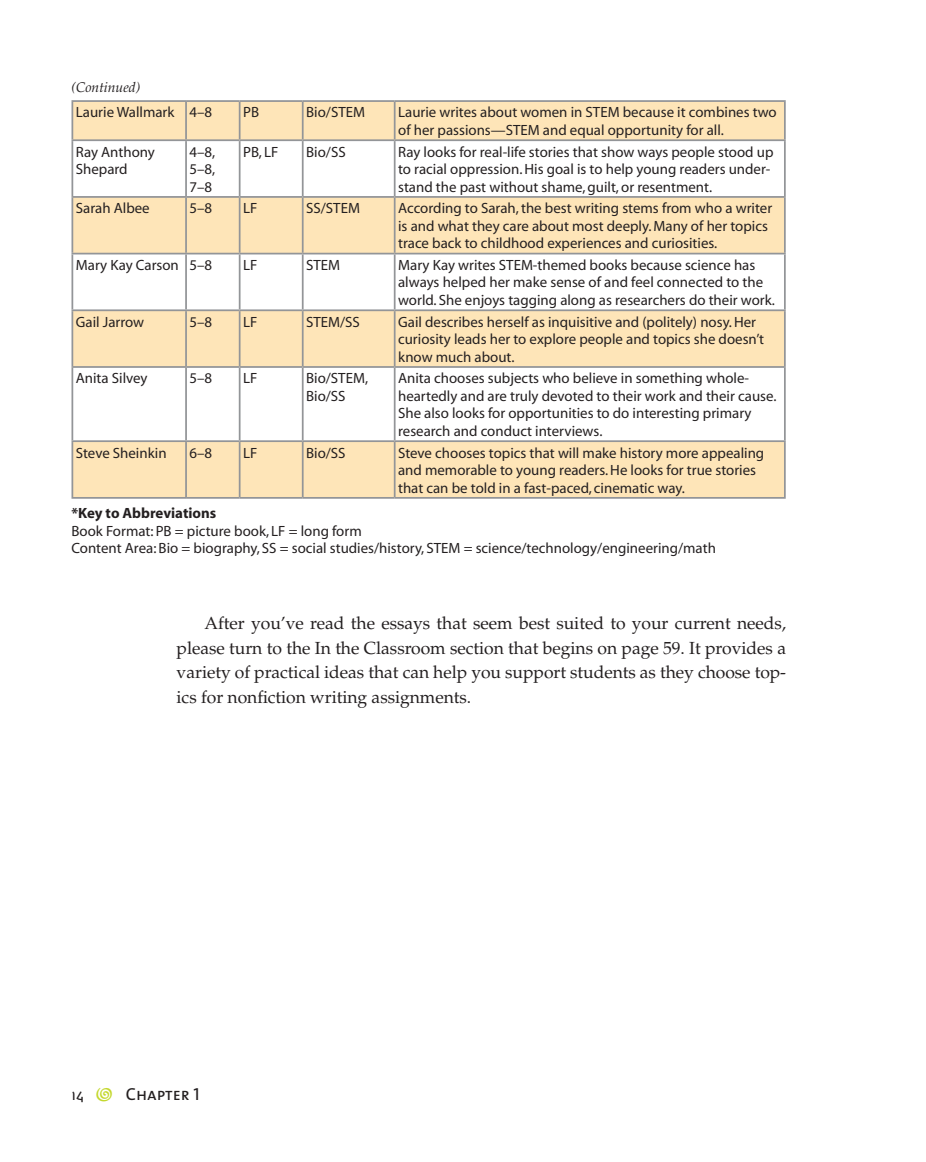
<style>
.page{position:relative;width:926px;height:1162px;background:#fff}
.page>*{position:absolute;margin:0;border:0;box-sizing:border-box;transform-origin:0 0}
.t1{font:17.5px/24.5px "Palatino";letter-spacing:-.005em;color:#231f20;text-align:justify}
.t2{font:17.5px "The Mix Caps";letter-spacing:-.005em;color:#231f20}
.t3{font:14.88px/17.5px "Myriad";color:#231f20}
.t4{font:700 14.88px "Myriad";color:#231f20}
.t5{font:italic 14px "Palatino";letter-spacing:-.005em;color:#231f20}
.s1{font-family:"Ottomat"}
.s2{font-family:"Bits Pics BT";color:#c4d82d}
</style>
<div class="page">
<svg style="left:73px;top:102px;width:710px;height:395px;fill:#fee5b8"></svg>
<hr style="left:71px;top:100px;width:115px;height:2px;background:#939598">
<hr style="left:71px;top:102px;width:2px;height:37px;background:#939598">
<hr style="left:186px;top:100px;width:53px;height:2px;background:#939598">
<hr style="left:185px;top:102px;width:2px;height:37px;background:#939598">
<hr style="left:239px;top:100px;width:63px;height:2px;background:#939598">
<hr style="left:239px;top:102px;width:1px;height:37px;background:#939598">
<hr style="left:302px;top:100px;width:92px;height:2px;background:#939598">
<hr style="left:302px;top:102px;width:1px;height:37px;background:#939598">
<hr style="left:394px;top:100px;width:391px;height:2px;background:#939598">
<hr style="left:393px;top:102px;width:2px;height:37px;background:#939598">
<hr style="left:783px;top:102px;width:2px;height:37px;background:#939598">
<hr style="left:71px;top:139px;width:115px;height:2px;background:#939598">
<hr style="left:71px;top:141px;width:2px;height:55px;background:#939598">
<hr style="left:186px;top:139px;width:53px;height:2px;background:#939598">
<hr style="left:185px;top:141px;width:2px;height:55px;background:#939598">
<hr style="left:239px;top:139px;width:63px;height:2px;background:#939598">
<hr style="left:239px;top:141px;width:1px;height:55px;background:#939598">
<hr style="left:302px;top:139px;width:92px;height:2px;background:#939598">
<hr style="left:302px;top:141px;width:1px;height:55px;background:#939598">
<hr style="left:394px;top:139px;width:391px;height:2px;background:#939598">
<hr style="left:393px;top:141px;width:2px;height:55px;background:#939598">
<hr style="left:783px;top:141px;width:2px;height:55px;background:#939598">
<hr style="left:71px;top:196px;width:115px;height:2px;background:#939598">
<hr style="left:71px;top:198px;width:2px;height:55px;background:#939598">
<hr style="left:186px;top:196px;width:53px;height:2px;background:#939598">
<hr style="left:185px;top:198px;width:2px;height:55px;background:#939598">
<hr style="left:239px;top:196px;width:63px;height:2px;background:#939598">
<hr style="left:239px;top:198px;width:1px;height:55px;background:#939598">
<hr style="left:302px;top:196px;width:92px;height:2px;background:#939598">
<hr style="left:302px;top:198px;width:1px;height:55px;background:#939598">
<hr style="left:394px;top:196px;width:391px;height:2px;background:#939598">
<hr style="left:393px;top:198px;width:2px;height:55px;background:#939598">
<hr style="left:783px;top:198px;width:2px;height:55px;background:#939598">
<hr style="left:71px;top:253px;width:115px;height:1px;background:#939598">
<hr style="left:71px;top:254px;width:2px;height:55px;background:#939598">
<hr style="left:186px;top:253px;width:53px;height:1px;background:#939598">
<hr style="left:185px;top:254px;width:2px;height:55px;background:#939598">
<hr style="left:239px;top:253px;width:63px;height:1px;background:#939598">
<hr style="left:239px;top:254px;width:1px;height:55px;background:#939598">
<hr style="left:302px;top:253px;width:92px;height:1px;background:#939598">
<hr style="left:302px;top:254px;width:1px;height:55px;background:#939598">
<hr style="left:394px;top:253px;width:391px;height:1px;background:#939598">
<hr style="left:393px;top:254px;width:2px;height:55px;background:#939598">
<hr style="left:783px;top:254px;width:2px;height:55px;background:#939598">
<hr style="left:71px;top:309px;width:115px;height:2px;background:#939598">
<hr style="left:71px;top:311px;width:2px;height:55px;background:#939598">
<hr style="left:186px;top:309px;width:53px;height:2px;background:#939598">
<hr style="left:185px;top:311px;width:2px;height:55px;background:#939598">
<hr style="left:239px;top:309px;width:63px;height:2px;background:#939598">
<hr style="left:239px;top:311px;width:1px;height:55px;background:#939598">
<hr style="left:302px;top:309px;width:92px;height:2px;background:#939598">
<hr style="left:302px;top:311px;width:1px;height:55px;background:#939598">
<hr style="left:394px;top:309px;width:391px;height:2px;background:#939598">
<hr style="left:393px;top:311px;width:2px;height:55px;background:#939598">
<hr style="left:783px;top:311px;width:2px;height:55px;background:#939598">
<hr style="left:71px;top:366px;width:115px;height:2px;background:#939598">
<hr style="left:71px;top:368px;width:2px;height:72px;background:#939598">
<hr style="left:186px;top:366px;width:53px;height:2px;background:#939598">
<hr style="left:185px;top:368px;width:2px;height:72px;background:#939598">
<hr style="left:239px;top:366px;width:63px;height:2px;background:#939598">
<hr style="left:239px;top:368px;width:1px;height:72px;background:#939598">
<hr style="left:302px;top:366px;width:92px;height:2px;background:#939598">
<hr style="left:302px;top:368px;width:1px;height:72px;background:#939598">
<hr style="left:394px;top:366px;width:391px;height:2px;background:#939598">
<hr style="left:393px;top:368px;width:2px;height:72px;background:#939598">
<hr style="left:783px;top:368px;width:2px;height:72px;background:#939598">
<hr style="left:71px;top:440px;width:115px;height:2px;background:#939598">
<hr style="left:71px;top:442px;width:2px;height:55px;background:#939598">
<hr style="left:186px;top:440px;width:53px;height:2px;background:#939598">
<hr style="left:185px;top:442px;width:2px;height:55px;background:#939598">
<hr style="left:239px;top:440px;width:63px;height:2px;background:#939598">
<hr style="left:239px;top:442px;width:1px;height:55px;background:#939598">
<hr style="left:302px;top:440px;width:92px;height:2px;background:#939598">
<hr style="left:302px;top:442px;width:1px;height:55px;background:#939598">
<hr style="left:394px;top:440px;width:391px;height:2px;background:#939598">
<hr style="left:393px;top:442px;width:2px;height:55px;background:#939598">
<hr style="left:783px;top:442px;width:2px;height:55px;background:#939598">
<hr style="left:71px;top:497px;width:115px;height:1px;background:#939598">
<hr style="left:186px;top:497px;width:53px;height:1px;background:#939598">
<hr style="left:239px;top:497px;width:63px;height:1px;background:#939598">
<hr style="left:302px;top:497px;width:92px;height:1px;background:#939598">
<hr style="left:394px;top:497px;width:391px;height:1px;background:#939598">
<p class="t5" style="left:71px;top:79px;width:70px">(Continued)</p>
<p class="t3" style="left:76px;top:104px;width:138px">Laurie Wallmark 4–8</p>
<p class="t3" style="left:243px;top:104px;width:17px">PB</p>
<p class="t3" style="left:306px;top:104px;width:60px">Bio/STEM</p>
<p class="t3" style="left:398px;top:104px;width:380px">Laurie writes about women in STEM because it combines two of her passions—STEM and equal opportunity for all.</p>
<p class="t3" style="left:76px;top:143px;width:81px">Ray Anthony<br>Shepard</p>
<p class="t3" style="left:189px;top:143px;width:27px;text-align:justify">4–8, 5–8, 7–8</p>
<p class="t3" style="left:243px;top:143px;width:37px">PB, LF</p>
<p class="t3" style="left:306px;top:143px;width:41px">Bio/SS</p>
<p class="t3" style="left:398px;top:143px;width:376px">Ray looks for real-life stories that show ways people stood up to racial oppression. His goal is to help young readers under&shy;stand the past without shame, guilt, or resentment.</p>
<p class="t3" style="left:76px;top:200px;width:75px">Sarah Albee</p>
<p class="t3" style="left:189px;top:200px;width:24px">5–8</p>
<p class="t3" style="left:243px;top:200px;width:16px">LF</p>
<p class="t3" style="left:306px;top:200px;width:55px">SS/STEM</p>
<p class="t3" style="left:398px;top:200px;width:375px">According to Sarah, the best writing stems from who a writer is and what they care about most deeply. Many of her topics trace back to childhood experiences and curiosities.</p>
<p class="t3" style="left:76px;top:257px;width:138px">Mary Kay Carson 5–8</p>
<p class="t3" style="left:243px;top:257px;width:16px">LF</p>
<p class="t3" style="left:306px;top:257px;width:36px">STEM</p>
<p class="t3" style="left:398px;top:257px;width:378px">Mary Kay writes STEM-themed books because science has always helped her make sense of and feel connected to the world. She enjoys tagging along as researchers do their work.</p>
<p class="t3" style="left:76px;top:313px;width:70px">Gail Jarrow</p>
<p class="t3" style="left:189px;top:313px;width:24px">5–8</p>
<p class="t3" style="left:243px;top:313px;width:16px">LF</p>
<p class="t3" style="left:306px;top:313px;width:55px">STEM/SS</p>
<p class="t3" style="left:398px;top:313px;width:367px">Gail describes herself as inquisitive and (politely) nosy. Her curiosity leads her to explore people and topics she doesn’t know much about.</p>
<p class="t3" style="left:76px;top:370px;width:73px">Anita Silvey</p>
<p class="t3" style="left:189px;top:370px;width:24px">5–8</p>
<p class="t3" style="left:243px;top:370px;width:16px">LF</p>
<p class="t3" style="left:306px;top:370px;width:63px">Bio/STEM,<br>Bio/SS</p>
<p class="t3" style="left:398px;top:370px;width:380px">Anita chooses subjects who believe in something whole&shy;heartedly and are truly devoted to their work and their cause.<br>She also looks for opportunities to do interesting primary research and conduct interviews.</p>
<p class="t3" style="left:76px;top:444px;width:92px">Steve Sheinkin</p>
<p class="t3" style="left:189px;top:444px;width:24px">6–8</p>
<p class="t3" style="left:243px;top:444px;width:16px">LF</p>
<p class="t3" style="left:306px;top:444px;width:41px">Bio/SS</p>
<p class="t3" style="left:398px;top:444px;width:367px">Steve chooses topics that will make history more appealing and memorable to young readers. He looks for true stories that can be told in a fast-paced, cinematic way.</p>
<p class="t4" style="left:71px;top:505px;width:146px">*Key to Abbreviations</p>
<p class="t3" style="left:71px;top:522px;width:645px">Book Format: PB = picture book, LF = long form<br>Content Area: Bio = biography, SS = social studies/history, STEM = science/technology/engineering/math</p>
<p class="t1" style="left:176px;top:611px;width:611px;text-indent:28px">After you’ve read the essays that seem best suited to your current needs, please turn to the In the Classroom section that begins on page 59. It provides a variety of practical ideas that can help you support students as they choose top&shy;ics for nonfiction writing assignments.</p>
<p class="t2" style="left:71px;top:1079px;width:129px"><span class="s1">14</span> <span class="s2">D</span> Chapter 1</p>
</div>
